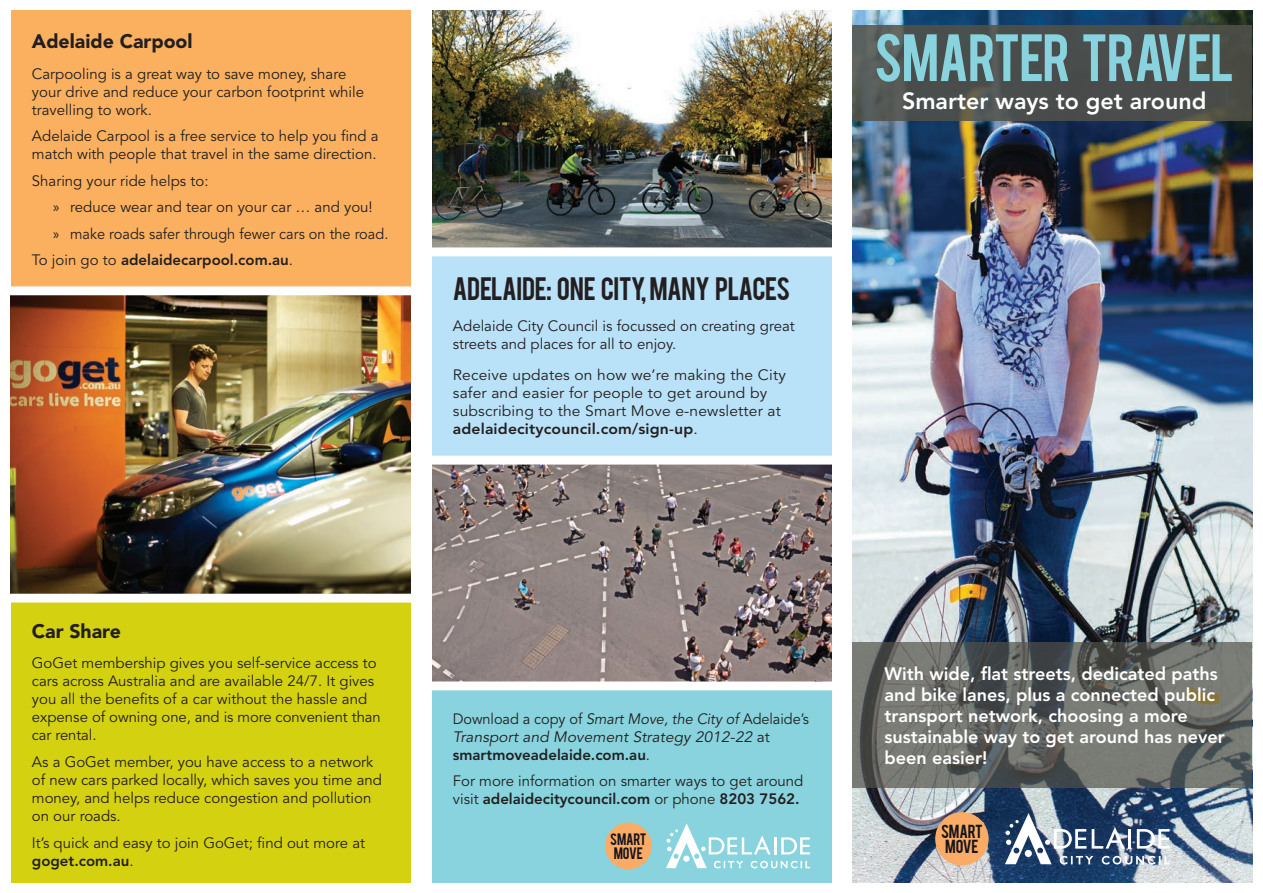
<style>
.page{position:relative;width:1263px;height:893px;background:#fff}
.page>*{position:absolute;margin:0;border:0;box-sizing:border-box;transform-origin:0 0}
.t1{font:52.5px "Bebas";letter-spacing:-.02em;color:#88d3de}
.t2{font:25.5px "Bebas";letter-spacing:-.015em;color:#231f20}
.t3{font:800 23.25px "Avenir LT Std";color:#fff}
.t4{font:900 19.5px "Avenir LT Std";color:#231f20}
.t5{font:800 18px/21px "Avenir LT Std";color:#fff}
.t6{font:15px/18px "Avenir LT Std";color:#231f20}
.t7{font:15px/18px "Avenir LT Std";color:#231f20;scale:1.04 1}
.t8{font:italic 15px/18px "Avenir LT Std";letter-spacing:.005em;color:#231f20}
.t9{font:800 15px "Avenir LT Std";color:#231f20}
.t10{font:14.85px/15.9px "Bebas";letter-spacing:-.015em;color:#18161b}
.t11{font:13.05px/14px "Bebas";letter-spacing:-.015em;color:#18161b}
.s1{font-family:"Myriad Pro"}
.s2{font-weight:400}
.s3{font-weight:800}
.s4{font-style:normal}
.s5{font-weight:800;font-style:normal}
</style>
<div class="page">
<img style="left:11px;top:295px;width:399px;height:299px">
<div style="left:11px;top:598px;width:399px;height:284px;background:#d4d110"></div>
<div style="left:0;top:594px;width:423px;height:9px;background:#fff"></div>
<div style="left:11px;top:11px;width:399px;height:280px;background:#fab05f"></div>
<div style="left:0;top:286px;width:423px;height:9px;background:#fff"></div>
<div style="left:432px;top:652px;width:400px;height:230px;background:#88d3de"></div>
<div style="left:432px;top:240px;width:400px;height:220px;background:#b9e1f7"></div>
<img style="left:432px;top:11px;width:400px;height:236px">
<img style="left:432px;top:465px;width:400px;height:216px">
<div style="left:421px;top:456px;width:428px;height:9px;background:#fff"></div>
<div style="left:418px;top:681px;width:428px;height:9px;background:#fff"></div>
<img style="left:853px;top:11px;width:399px;height:871px">
<div style="left:935px;top:812px;width:54px;height:53px;background:#faac67;border-radius:50%"></div>
<svg style="left:1005px;top:813px;width:165px;height:51px"></svg>
<svg style="left:853px;top:642px;width:399px;height:146px;background:#666965"></svg>
<svg style="left:853px;top:25px;width:399px;height:95px;background:#4b504d"></svg>
<div style="left:605px;top:823px;width:47px;height:46px;background:#faac67;border-radius:50%"></div>
<svg style="left:666px;top:823px;width:144px;height:45px"></svg>
<div style="left:421px;top:247px;width:428px;height:9px;background:#fff"></div>
<h3 class="t4" style="left:32px;top:29px;width:162px">Adelaide Carpool</h3>
<p class="t6" style="left:32px;top:65px;width:334px">Carpooling is a great way to save money, share your drive and reduce your carbon footprint while travelling to work.</p>
<p class="t6" style="left:32px;top:127px;width:348px">Adelaide Carpool is a free service to help you find a match with people that travel in the same direction.</p>
<p class="t6" style="left:32px;top:172px;width:178px">Sharing your ride helps to:</p>
<p class="t6" style="left:53px;top:198px;width:321px"><span class="s1">»</span> reduce wear and tear on your car … and you!</p>
<p class="t6" style="left:53px;top:225px;width:337px"><span class="s1">»</span> make roads safer through fewer cars on the road.</p>
<p class="t9" style="left:32px;top:251px;width:263px"><span class="s2">To join go to</span> adelaidecarpool.com.au<span class="s2">.</span></p>
<h2 class="t2" style="left:453px;top:271px;width:339px">ADELAIDE: ONE CITY MANY PLACES</h2>
<p class="t6" style="left:453px;top:317px;width:343px">Adelaide City Council is focussed on creating great streets and places for all to enjoy.</p>
<p class="t7" style="left:453px;top:366px;width:322px">Receive updates on how we’re making the City safer and easier for people to get around by subscribing to the Smart Move e-newsletter at <span class="s3">adelaidecitycouncil.com/sign-up</span>.</p>
<h2 class="t2" style="left:641px;top:271px;width:7px">,</h2>
<h1 class="t1" style="left:874px;top:19px;width:361px">SMARTER TRAVEL</h1>
<h3 class="t3" style="left:902px;top:87px;width:306px">Smarter ways to get around</h3>
<h3 class="t4" style="left:32px;top:619px;width:91px">Car Share</h3>
<p class="t6" style="left:32px;top:655px;width:350px">GoGet membership gives you self-service access to cars across Australia and are available 24/7. It gives you all the benefits of a car without the hassle and expense of owning one, and is more convenient than car rental.</p>
<p class="t6" style="left:32px;top:753px;width:352px">As a GoGet member, you have access to a network of new cars parked locally, which saves you time and money, and helps reduce congestion and pollution on our roads.</p>
<p class="t6" style="left:32px;top:834px;width:335px">It’s quick and easy to join GoGet; find out more at <span class="s3">goget.com.au</span>.</p>
<p class="t8" style="left:453px;top:710px;width:358px"><span class="s4">Download a copy of</span> Smart Move, the City of <span class="s4">Adelaide’s<br></span>Transport and Movement Strategy 2012-22 <span class="s4">at </span><span class="s5">smartmoveadelaide.com.au</span><span class="s4">.</span></p>
<p class="t6" style="left:453px;top:772px;width:352px">For more information on smarter ways to get around visit <span class="s3">adelaidecitycouncil.com</span> or phone <span class="s3">8203 7562.</span></p>
<p class="t11" style="left:610px;top:831px;width:38px">SMART<br>MOVE</p>
<p class="t5" style="left:884px;top:663px;width:342px">With wide, flat streets, dedicated paths and bike lanes, plus a connected public transport network, choosing a more sustainable way to get around has never been easier!</p>
<p class="t10" style="left:941px;top:822px;width:43px">SMART<br>MOVE</p>
</div>
